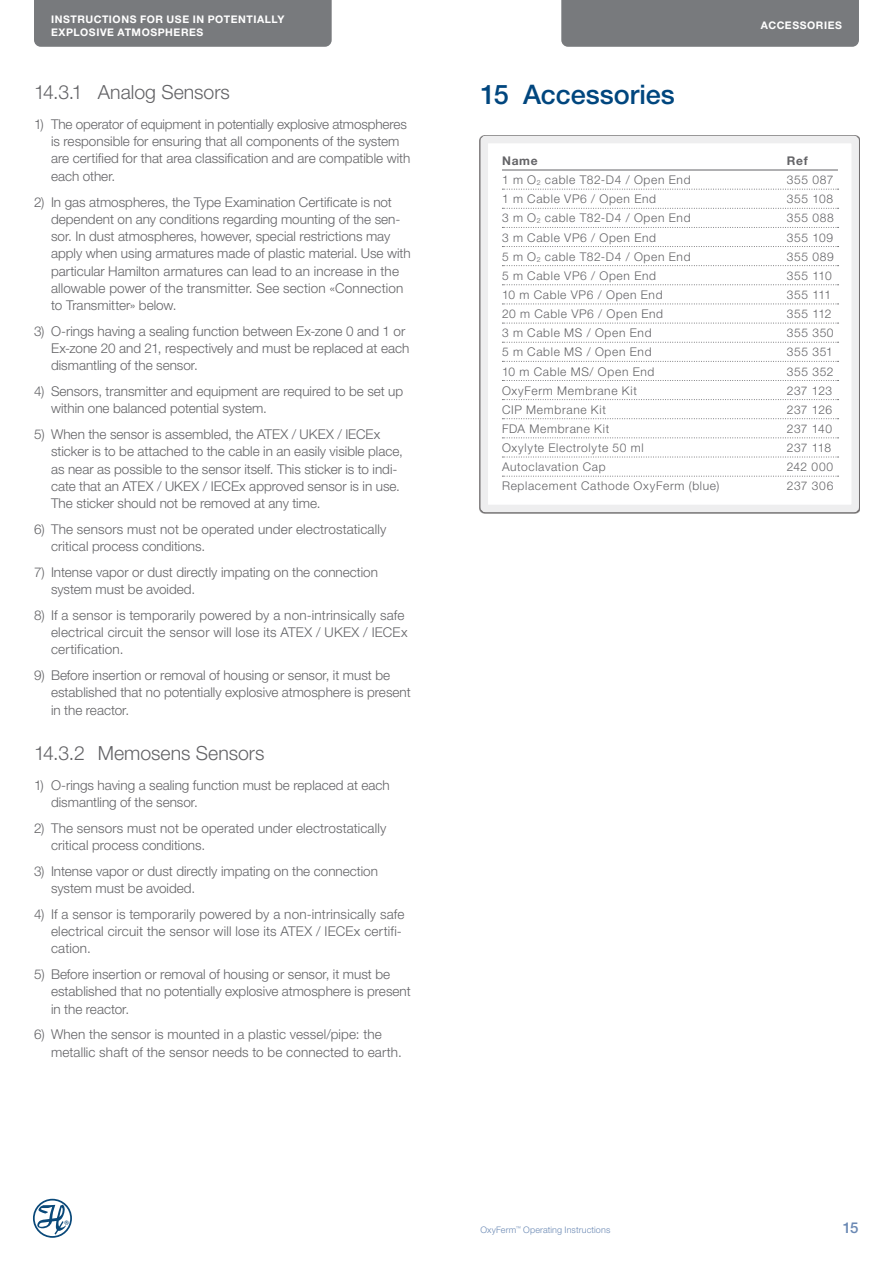
<style>
.page{position:relative;width:893px;height:1263px;background:#fff}
.page>*{position:absolute;margin:0;border:0;box-sizing:border-box;transform-origin:0 0}
.t1{font:500 27px "Helvetica Neue LT Pro";color:#00467e}
.t2{font:300 19.5px "Helvetica Neue LT Pro";color:#636366}
.t3{font:500 15px "Helvetica Neue LT Pro";color:#6b89b4}
.t4{font:300 13.5px/17.2px "Helvetica Neue LT Pro";color:#636366}
.t5{font:300 12px "Helvetica Neue LT Pro";letter-spacing:.055em;color:#636366}
.t6{font:700 12px "Helvetica Neue LT Pro";letter-spacing:.065em;color:#636366}
.t7{font:700 10.5px/13.5px "Helvetica Neue LT Pro";letter-spacing:.055em;color:#fff}
.t8{font:300 9px "Helvetica Neue LT Pro";letter-spacing:.01em;color:#6b89b4}
.s1{font-size:7.05px}
</style>
<div class="page">
<div style="left:561px;top:0;width:298px;height:47px;background:#787a7d"></div>
<div style="left:34px;top:0;width:298px;height:47px;background:#787a7d"></div>
<svg style="left:33px;top:1199px;width:39px;height:39px"></svg>
<div style="left:480px;top:136px;width:379px;height:376px;border:8px solid #eeeeef"></div>
<hr style="left:502px;top:170px;width:336px;height:1px;background:#636366">
<svg style="left:502px;top:189px;width:337px;height:1px"></svg>
<svg style="left:502px;top:208px;width:337px;height:1px"></svg>
<svg style="left:502px;top:227px;width:337px;height:1px"></svg>
<svg style="left:502px;top:246px;width:337px;height:1px"></svg>
<svg style="left:502px;top:265px;width:337px;height:1px"></svg>
<svg style="left:502px;top:284px;width:337px;height:1px"></svg>
<svg style="left:502px;top:304px;width:337px;height:1px"></svg>
<svg style="left:502px;top:323px;width:337px;height:1px"></svg>
<svg style="left:502px;top:342px;width:337px;height:1px"></svg>
<svg style="left:502px;top:361px;width:337px;height:1px"></svg>
<svg style="left:502px;top:380px;width:337px;height:1px"></svg>
<svg style="left:502px;top:399px;width:337px;height:1px"></svg>
<svg style="left:502px;top:418px;width:337px;height:1px"></svg>
<svg style="left:502px;top:437px;width:337px;height:1px"></svg>
<svg style="left:502px;top:457px;width:337px;height:1px"></svg>
<svg style="left:502px;top:476px;width:337px;height:1px"></svg>
<p class="t7" style="left:51px;top:12px;width:235px">INSTRUCTIONS FOR USE IN POTENTIALLY<br>EXPLOSIVE ATMOSPHERES</p>
<h2 class="t2" style="left:34px;top:80px;width:197px">14.3.1 Analog Sensors</h2>
<p class="t4" style="left:51px;top:115px;width:361px;text-indent:-17px">1) The operator of equipment in potentially explosive atmospheres is responsible for ensuring that all components of the system are certified for that area classification and are compatible with each other.</p>
<p class="t4" style="left:51px;top:193px;width:361px;text-indent:-17px">2) In gas atmospheres, the Type Examination Certificate is not dependent on any conditions regarding mounting of the sen&shy;sor. In dust atmospheres, however, special restrictions may apply when using armatures made of plastic material. Use with particular Hamilton armatures can lead to an increase in the allowable power of the transmitter. See section «Connection to Transmitter» below.</p>
<p class="t4" style="left:51px;top:322px;width:360px;text-indent:-17px">3) O-rings having a sealing function between Ex-zone 0 and 1 or<br>Ex-zone 20 and 21, respectively and must be replaced at each dismantling of the sensor.</p>
<p class="t4" style="left:51px;top:382px;width:354px;text-indent:-17px">4) Sensors, transmitter and equipment are required to be set up within one balanced potential system.</p>
<p class="t4" style="left:51px;top:425px;width:353px;text-indent:-17px">5) When the sensor is assembled, the ATEX / UKEX / IECEx sticker is to be attached to the cable in an easily visible place, as near as possible to the sensor itself. This sticker is to indi&shy;cate that an ATEX / UKEX / IECEx approved sensor is in use.<br>The sticker should not be removed at any time.</p>
<p class="t4" style="left:51px;top:520px;width:337px;text-indent:-17px">6) The sensors must not be operated under electrostatically critical process conditions.</p>
<p class="t4" style="left:51px;top:563px;width:329px;text-indent:-17px">7) Intense vapor or dust directly impating on the connection system must be avoided.</p>
<p class="t4" style="left:51px;top:606px;width:358px;text-indent:-17px">8) If a sensor is temporarily powered by a non-intrinsically safe electrical circuit the sensor will lose its ATEX / UKEX / IECEx certification.</p>
<p class="t4" style="left:51px;top:666px;width:361px;text-indent:-17px">9) Before insertion or removal of housing or sensor, it must be established that no potentially explosive atmosphere is present in the reactor.</p>
<h2 class="t2" style="left:34px;top:741px;width:232px">14.3.2 Memosens Sensors</h2>
<p class="t4" style="left:51px;top:776px;width:340px;text-indent:-17px">1) O-rings having a sealing function must be replaced at each dismantling of the sensor.</p>
<p class="t4" style="left:51px;top:819px;width:337px;text-indent:-17px">2) The sensors must not be operated under electrostatically critical process conditions.</p>
<p class="t4" style="left:51px;top:862px;width:329px;text-indent:-17px">3) Intense vapor or dust directly impating on the connection system must be avoided.</p>
<p class="t4" style="left:51px;top:905px;width:355px;text-indent:-17px">4) If a sensor is temporarily powered by a non-intrinsically safe electrical circuit the sensor will lose its ATEX / IECEx certifi&shy;cation.</p>
<p class="t4" style="left:51px;top:965px;width:361px;text-indent:-17px">5) Before insertion or removal of housing or sensor, it must be established that no potentially explosive atmosphere is present in the reactor.</p>
<p class="t4" style="left:51px;top:1026px;width:352px;text-indent:-17px">6) When the sensor is mounted in a plastic vessel/pipe: the metallic shaft of the sensor needs to be connected to earth.</p>
<h1 class="t1" style="left:480px;top:78px;width:196px">15 Accessories</h1>
<p class="t7" style="left:761px;top:18px;width:17px">ACCESSO</p>
<p class="t7" style="left:816px;top:18px;width:15px">RIES</p>
<p class="t6" style="left:502px;top:153px;width:166px">NAME R</p>
<p class="t6" style="left:796px;top:153px;width:13px">EF</p>
<p class="t5" style="left:502px;top:173px;width:190px">1 m O<span class="s1">2</span> cable T82-D4 / Open End</p>
<p class="t5" style="left:787px;top:173px;width:48px">355 087</p>
<p class="t5" style="left:502px;top:192px;width:155px">1 m Cable VP6 / Open End</p>
<p class="t5" style="left:787px;top:192px;width:48px">355 108</p>
<p class="t5" style="left:502px;top:211px;width:190px">3 m O<span class="s1">2</span> cable T82-D4 / Open End</p>
<p class="t5" style="left:787px;top:211px;width:48px">355 088</p>
<p class="t5" style="left:502px;top:230px;width:155px">3 m Cable VP6 / Open End</p>
<p class="t5" style="left:787px;top:230px;width:48px">355 109</p>
<p class="t5" style="left:502px;top:249px;width:190px">5 m O<span class="s1">2</span> cable T82-D4 / Open End</p>
<p class="t5" style="left:787px;top:249px;width:48px">355 089</p>
<p class="t5" style="left:502px;top:268px;width:155px">5 m Cable VP6 / Open End</p>
<p class="t5" style="left:787px;top:268px;width:46px">355 110</p>
<p class="t5" style="left:502px;top:287px;width:162px">10 m Cable VP6 / Open End</p>
<p class="t5" style="left:787px;top:287px;width:46px">355 111</p>
<p class="t5" style="left:502px;top:306px;width:163px">20 m Cable VP6 / Open End</p>
<p class="t5" style="left:787px;top:306px;width:46px">355 112</p>
<p class="t5" style="left:502px;top:326px;width:151px">3 m Cable MS / Open End</p>
<p class="t5" style="left:787px;top:326px;width:48px">355 350</p>
<p class="t5" style="left:502px;top:345px;width:151px">5 m Cable MS / Open End</p>
<p class="t5" style="left:787px;top:345px;width:47px">355 351</p>
<p class="t5" style="left:502px;top:364px;width:154px">10 m Cable MS/ Open End</p>
<p class="t5" style="left:787px;top:364px;width:48px">355 352</p>
<p class="t5" style="left:502px;top:383px;width:136px">OxyFerm Membrane Kit</p>
<p class="t5" style="left:787px;top:383px;width:47px">237 123</p>
<p class="t5" style="left:502px;top:402px;width:105px">CIP Membrane Kit</p>
<p class="t5" style="left:787px;top:402px;width:47px">237 126</p>
<p class="t5" style="left:502px;top:421px;width:109px">FDA Membrane Kit</p>
<p class="t5" style="left:787px;top:421px;width:47px">237 140</p>
<p class="t5" style="left:502px;top:440px;width:143px">Oxylyte Electrolyte 50 ml</p>
<p class="t5" style="left:787px;top:440px;width:46px">237 118</p>
<p class="t5" style="left:502px;top:460px;width:105px">Autoclavation Cap</p>
<p class="t5" style="left:787px;top:460px;width:48px">242 000</p>
<p class="t5" style="left:502px;top:479px;width:219px">Replacement Cathode OxyFerm (blue)</p>
<p class="t5" style="left:787px;top:479px;width:48px">237 306</p>
<p class="t8" style="left:480px;top:1224px;width:131px">OxyFerm<sup>™</sup> Operating Instructions</p>
<p class="t3" style="left:843px;top:1219px;width:17px">15</p>
</div>
